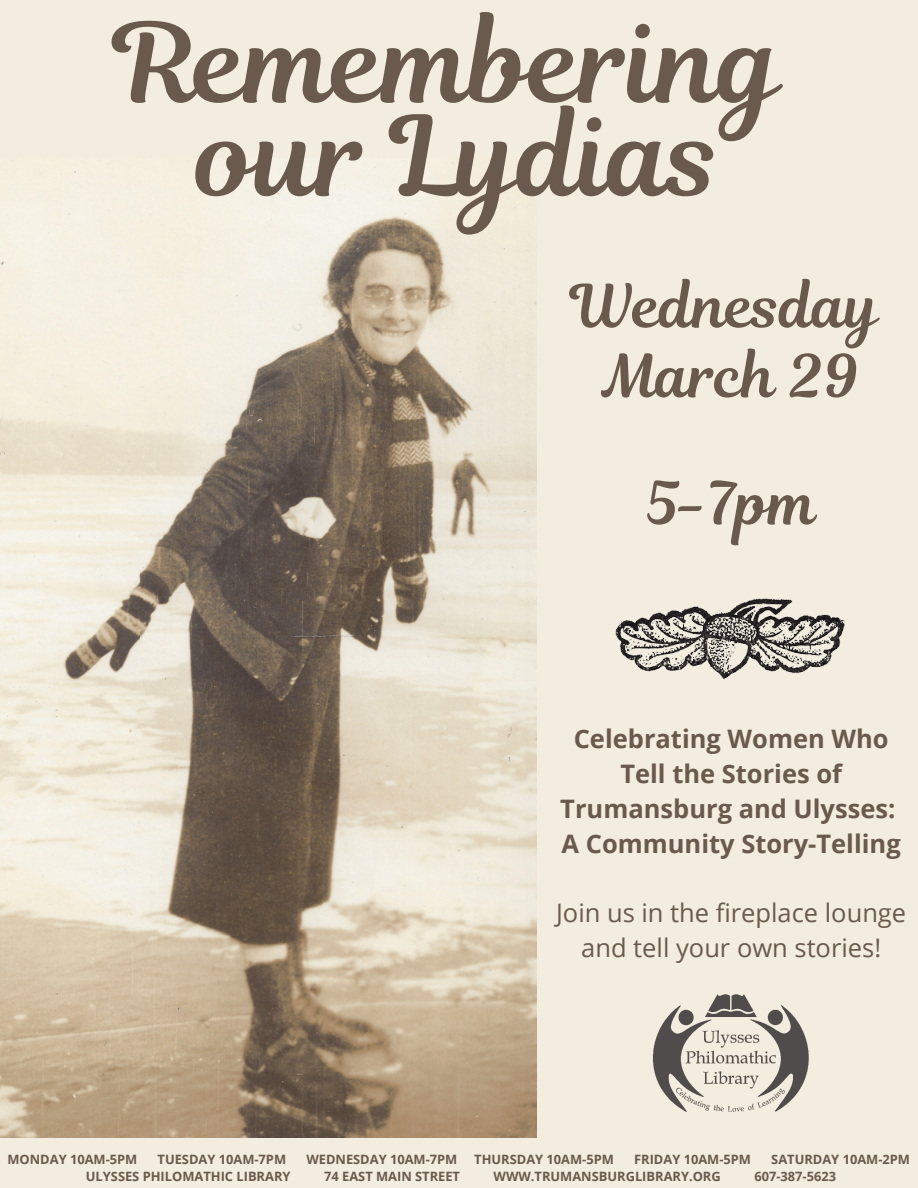
<style>
.page{position:relative;width:918px;height:1188px;background:#f2edde}
.page>*{position:absolute;margin:0;border:0;box-sizing:border-box;transform-origin:0 0}
.t1{font:109.5px/93.3px "Magnolia Script";color:#695a4d;text-align:center}
.t2{font:58.95px/69.8px "Magnolia Script";color:#695a4d;text-align:center}
.t3{font:700 25.5px/34.8px "Open Sans";color:#695a4d;text-align:center}
.t4{font:25.5px/34.8px "Open Sans";color:#695a4d;text-align:center}
.t5{font:700 12.9px "Open Sans";color:#695a4d}
</style>
<div class="page">
<img style="left:0;top:160px;width:536px;height:977px">
<img style="left:653px;top:994px;width:156px;height:118px">
<img style="left:615px;top:598px;width:230px;height:81px">
<h1 class="t1" style="left:114px;top:17px;width:670px">Remembering our Lydias</h1>
<h2 class="t2" style="left:570px;top:272px;width:310px">Wednesday<br>March 29</h2>
<h2 class="t2" style="left:646px;top:469px;width:172px">5-7pm</h2>
<h3 class="t3" style="left:560px;top:721px;width:342px">Celebrating Women Who<br>Tell the Stories of<br>Trumansburg and Ulysses:<br>A Community Story-Telling</h3>
<h3 class="t4" style="left:556px;top:895px;width:352px">Join us in the fireplace lounge and tell your own stories!</h3>
<p class="t5" style="left:7px;top:1150px;width:131px">MONDAY 10AM-5PM</p>
<p class="t5" style="left:158px;top:1150px;width:130px">TUESDAY 10AM-7PM</p>
<p class="t5" style="left:306px;top:1150px;width:153px">WEDNESDAY 10AM-7PM</p>
<p class="t5" style="left:474px;top:1150px;width:141px">THURSDAY 10AM-5PM</p>
<p class="t5" style="left:634px;top:1150px;width:118px">FRIDAY 10AM-5PM</p>
<p class="t5" style="left:771px;top:1150px;width:140px">SATURDAY 10AM-2PM</p>
<p class="t5" style="left:86px;top:1167px;width:206px">ULYSSES PHILOMATHIC LIBRARY</p>
<p class="t5" style="left:324px;top:1167px;width:137px">74 EAST MAIN STREET</p>
<p class="t5" style="left:494px;top:1167px;width:229px">WWW.TRUMANSBURGLIBRARY.ORG</p>
<p class="t5" style="left:754px;top:1167px;width:83px">607-387-5623</p>
</div>
